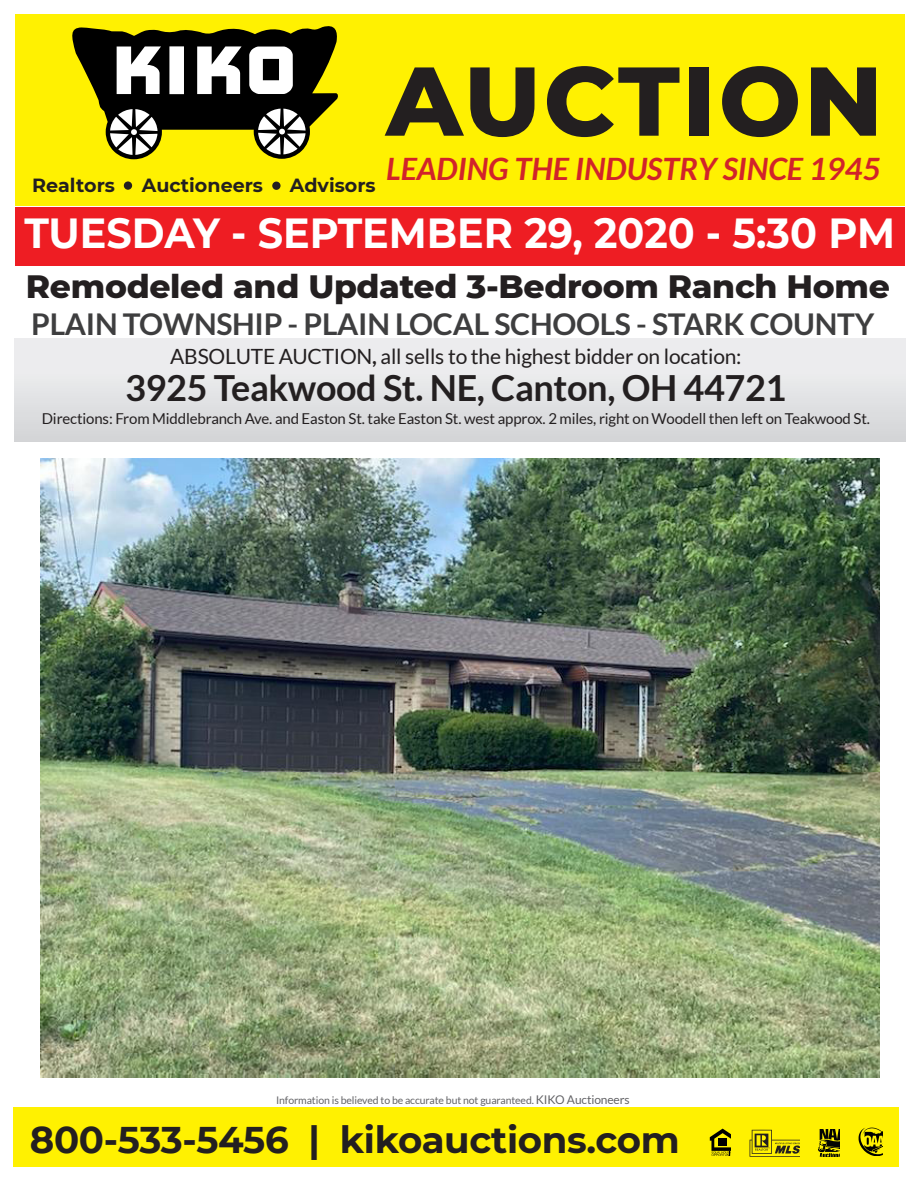
<style>
.page{position:relative;width:918px;height:1188px;background:#fff}
.page>*{position:absolute;margin:0;border:0;box-sizing:border-box;transform-origin:0 0}
.t1{font:800 97.5px "Montserrat";letter-spacing:.03em;color:#231f20}
.t2{font:700 42px "Montserrat";color:#fff;scale:.95 1}
.t3{font:700 37.2px "Montserrat";letter-spacing:-.01em;color:#231f20}
.t4{font:700 36px "Lato";letter-spacing:-.01em;color:#231f20}
.t5{font:800 33px "Montserrat";letter-spacing:-.01em;color:#231f20}
.t6{font:italic 700 30.9px "Lato";color:#d1232a}
.t7{font:700 30px "Lato";letter-spacing:-.01em;color:#3e3e3f}
.t8{font:21px "Lato";letter-spacing:-.01em;color:#231f20}
.t9{font:700 19.05px "Montserrat";color:#231f20}
.t10{font:15px "Lato";letter-spacing:-.01em;color:#231f20}
.t11{font:10.5px "Lato";letter-spacing:-.01em;color:#636366}
.s1{font-weight:700}
.s2{font-size:12px}
</style>
<div class="page">
<div style="left:14px;top:1107px;width:885px;height:60px;background:#fff101"></div>
<svg style="left:710px;top:1129px;width:21px;height:27px"></svg>
<svg style="left:750px;top:1130px;width:50px;height:27px"></svg>
<svg style="left:818px;top:1129px;width:21px;height:28px"></svg>
<svg style="left:859px;top:1128px;width:24px;height:28px"></svg>
<div style="left:14px;top:339px;width:891px;height:103px;background:linear-gradient(to bottom,#f2f1f3,#d5d6d8)"></div>
<div style="left:15px;top:208px;width:889px;height:58px;background:#ee1d23"></div>
<img style="left:41px;top:459px;width:839px;height:619px">
<div style="left:15px;top:14px;width:889px;height:192px;background:#fff101"></div>
<svg style="left:72px;top:26px;width:266px;height:133px"></svg>
<div style="left:124px;top:181px;width:8px;height:9px;background:#231f20;border-radius:50%"></div>
<div style="left:272px;top:182px;width:9px;height:8px;background:#231f20;border-radius:50%"></div>
<p class="t9" style="left:32px;top:171px;width:84px">Realtors</p>
<p class="t9" style="left:142px;top:171px;width:123px">Auctioneers</p>
<p class="t9" style="left:290px;top:171px;width:87px">Advisors</p>
<p class="t1" style="left:386px;top:30px;width:498px">AUCTION</p>
<p class="t6" style="left:386px;top:151px;width:496px">LEADING THE INDUSTRY SINCE 1945</p>
<p class="t2" style="left:25px;top:203px;width:918px">TUESDAY - SEPTEMBER 29, 2020 - 5:30 PM</p>
<p class="t5" style="left:26px;top:262px;width:866px">Remodeled and Updated 3-Bedroom Ranch Home</p>
<p class="t7" style="left:31px;top:307px;width:845px">PLAIN TOWNSHIP - PLAIN LOCAL SCHOOLS - STARK COUNTY</p>
<p class="t8" style="left:170px;top:344px;width:573px">ABSOLUTE AUCTION<span class="s1">,</span> all sells to the highest bidder on location:</p>
<p class="t4" style="left:125px;top:367px;width:663px">3925 Teakwood St. NE, Canton, OH 44721</p>
<p class="t10" style="left:42px;top:410px;width:830px">Directions: From Middlebranch Ave. and Easton St. take Easton St. west approx. 2 miles, right on Woodell then left on Teakwood St.</p>
<p class="t11" style="left:276px;top:1095px;width:355px">Information is believed to be accurate but not guaranteed. <span class="s2">KIKO Auctioneers</span></p>
<p class="t3" style="left:30px;top:1113px;width:651px">800-533-5456 | kikoauctions.com</p>
</div>
